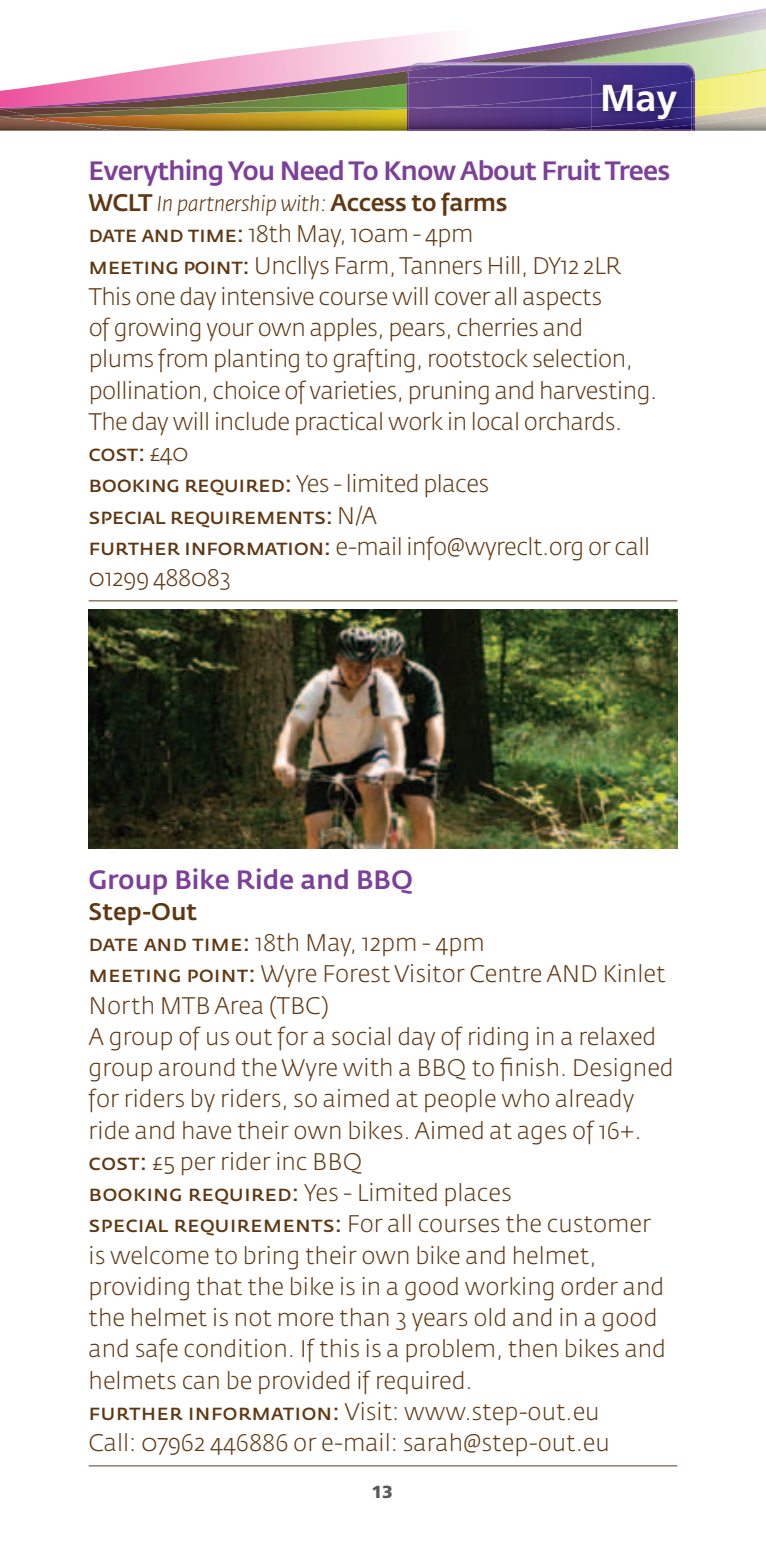
<style>
.page{position:relative;width:766px;height:1552px;background:#fff}
.page>*{position:absolute;margin:0;border:0;box-sizing:border-box;transform-origin:0 0}
.t1{font:700 37.5px "Frutiger LT Std";color:#fff}
.t2{font:500 26.25px "Fedra Sans Std";letter-spacing:-.03em;color:#7c4099}
.t3{font:500 26.25px "Fedra Sans Std";color:#7c4099}
.t4{font:300 23.75px/31.2px "Fedra Sans Std";color:#603711}
.t5{font:300 23.75px/31.2px "Fedra Sans Std";letter-spacing:-.02em;color:#603711}
.t6{font:22.5px "Fedra Sans Std";letter-spacing:-.02em;color:#603711}
.t7{font:italic 300 21.25px "Fedra Sans Std";letter-spacing:-.02em;color:#603711}
.t8{font:900 17.5px "Frutiger LT Std";color:#57585a}
.s1{font-weight:500;font-style:normal;font-size:23.75px}
.s2{font-weight:400;font-size:22.5px}
.s3{font-weight:300;font-size:23.75px}
.s4{font-weight:500}
</style>
<div class="page">
<img style="left:175px;top:33px;width:590px;height:36px">
<img style="left:430px;top:8px;width:335px;height:55px">
<img style="left:463px;top:11px;width:302px;height:52px">
<img style="left:558px;top:29px;width:207px;height:34px">
<img style="left:9px;top:65px;width:398px;height:42px">
<img style="left:40px;top:71px;width:367px;height:36px">
<img style="left:694px;top:81px;width:71px;height:34px">
<img style="left:694px;top:69px;width:71px;height:12px">
<img style="left:430px;top:63px;width:115px;height:2px">
<img style="left:455px;top:78px;width:136px;height:3px">
<img style="left:430px;top:78px;width:25px;height:3px">
<img style="left:430px;top:81px;width:161px;height:26px">
<img style="left:549px;top:65px;width:132px;height:13px">
<img style="left:430px;top:65px;width:24px;height:13px">
<img style="left:454px;top:65px;width:95px;height:13px">
<img style="left:562px;top:63px;width:127px;height:2px">
<img style="left:430px;top:63px;width:33px;height:1px">
<svg style="left:545px;top:63px;width:17px;height:2px"></svg>
<svg style="left:755px;top:106px;width:10px;height:2px"></svg>
<img style="left:694px;top:115px;width:71px;height:16px">
<img style="left:694px;top:107px;width:63px;height:9px">
<img style="left:694px;top:108px;width:61px;height:9px">
<img style="left:0;top:119px;width:40px;height:12px">
<img style="left:40px;top:107px;width:123px;height:1px">
<img style="left:40px;top:108px;width:111px;height:1px">
<svg style="left:0;top:107px;width:40px;height:12px"></svg>
<img style="left:40px;top:109px;width:489px;height:22px">
<img style="left:20px;top:118px;width:40px;height:1px">
<img style="left:151px;top:108px;width:256px;height:7px">
<img style="left:60px;top:122px;width:141px;height:9px">
<img style="left:20px;top:119px;width:42px;height:3px">
<img style="left:408px;top:107px;width:183px;height:22px">
<img style="left:430px;top:107px;width:12px;height:2px">
<img style="left:551px;top:127px;width:40px;height:2px">
<img style="left:557px;top:129px;width:79px;height:2px">
<svg style="left:407px;top:63px;width:23px;height:46px"></svg>
<img style="left:529px;top:129px;width:28px;height:2px">
<hr style="left:89px;top:600px;width:588px;height:1px;background:#603711">
<hr style="left:89px;top:1465px;width:588px;height:1px;background:#603711">
<img style="left:591px;top:74px;width:90px;height:8px">
<img style="left:591px;top:82px;width:90px;height:35px">
<svg style="left:681px;top:65px;width:13px;height:66px"></svg>
<img style="left:591px;top:127px;width:57px;height:2px">
<img style="left:648px;top:127px;width:43px;height:2px">
<img style="left:591px;top:117px;width:100px;height:10px">
<img style="left:636px;top:129px;width:55px;height:2px">
<img style="left:89px;top:610px;width:588px;height:238px">
<h1 class="t1" style="left:600px;top:76px;width:79px">May</h1>
<p class="t2" style="left:89px;top:154px;width:583px">Everything You Need To Know About Fruit Trees</p>
<p class="t7" style="left:89px;top:190px;width:420px"><span class="s1">WCLT</span> In partnership with: <span class="s1">Access to farms</span></p>
<p class="t5" style="left:89px;top:218px;width:570px"><span class="s2">date and time:</span> 18th May, 10am - 4pm<br><span class="s2">meeting point:</span> Uncllys Farm, Tanners Hill, DY12 2LR This one day intensive course will cover all aspects<br>of growing your own apples, pears, cherries and<br>plums from planting to grafting, rootstock selection, pollination, choice of varieties, pruning and harvesting.<br>The day will include practical work in local orchards.</p>
<p class="t6" style="left:89px;top:439px;width:102px">cost: <span class="s3">£40</span></p>
<p class="t4" style="left:89px;top:468px;width:402px"><span class="s2">booking required:</span> Yes - limited places</p>
<p class="t6" style="left:89px;top:502px;width:289px">special requirements: <span class="s3">N/A</span></p>
<p class="t5" style="left:89px;top:531px;width:563px"><span class="s2">further information:</span> e-mail info@wyreclt.org or call<br>01299 488083</p>
<p class="t3" style="left:89px;top:863px;width:326px">Group Bike Ride and BBQ</p>
<p class="t4" style="left:89px;top:896px;width:586px"><span class="s4">Step-Out<br></span><span class="s2">date and time:</span> 18th May, 12pm - 4pm<br><span class="s2">meeting point:</span> Wyre Forest Visitor Centre AND Kinlet North MTB Area (TBC)<br>A group of us out for a social day of riding in a relaxed group around the Wyre with a BBQ to finish. Designed for riders by riders, so aimed at people who already ride and have their own bikes. Aimed at ages of 16+. <span class="s2">cost:</span> £5 per rider inc BBQ<br><span class="s2">booking required:</span> Yes - Limited places<br><span class="s2">special requirements:</span> For all courses the customer is welcome to bring their own bike and helmet, providing that the bike is in a good working order and the helmet is not more than 3 years old and in a good and safe condition. If this is a problem, then bikes and helmets can be provided if required.<br><span class="s2">further information:</span> Visit: www.step-out.eu<br>Call: 07962 446886 or e-mail: sarah@step-out.eu</p>
<p class="t8" style="left:371px;top:1482px;width:23px">13</p>
</div>
